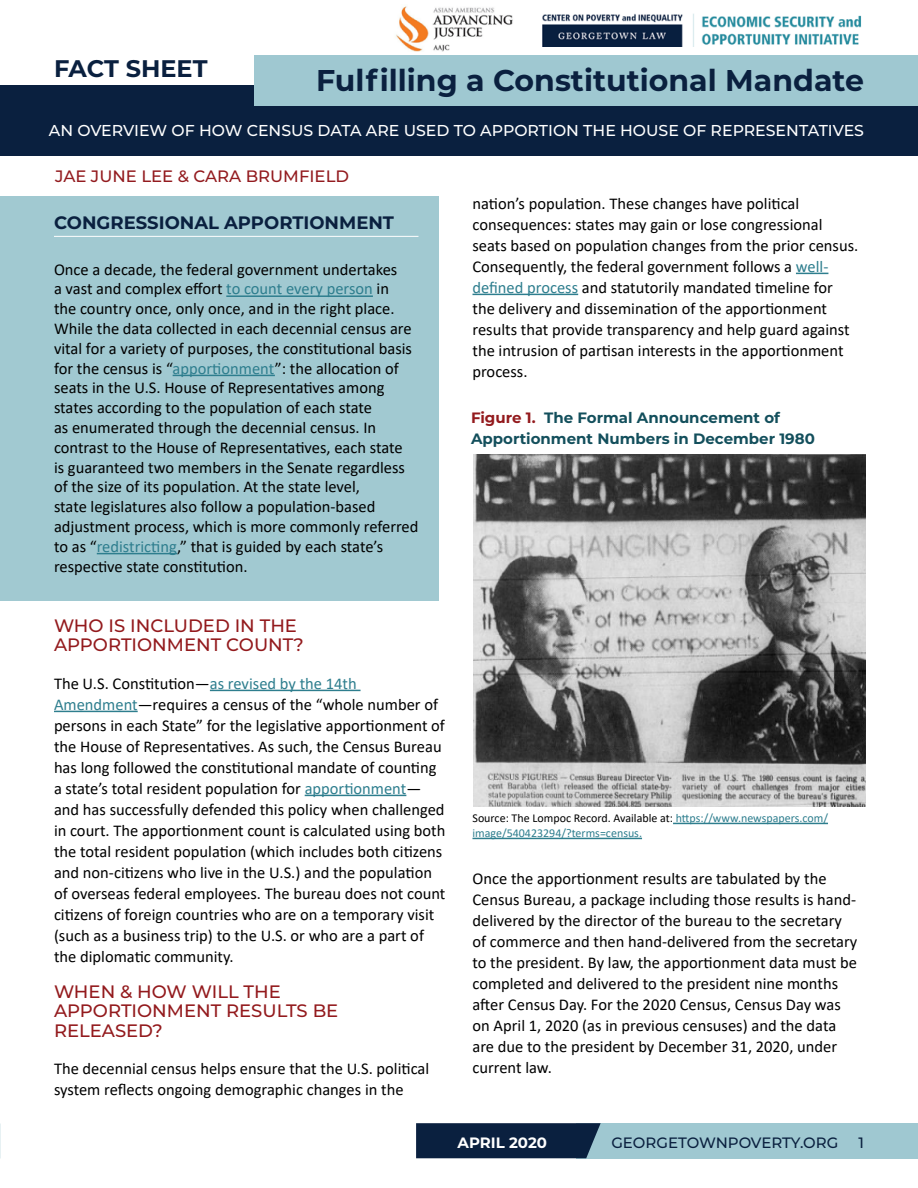
<style>
.page{position:relative;width:918px;height:1188px;background:#fff}
.page>*{position:absolute;margin:0;border:0;box-sizing:border-box;transform-origin:0 0}
.Brief_FS_Title{font:700 30px "Montserrat";color:#0a203f}
.t1{font:700 24px "Montserrat";color:#0a203f}
.Brief_FS_H2{font:500 18px/19.5px "Montserrat";color:#931a1d}
.Brief_FS_H1{font:700 18px "Montserrat";color:#0a203f}
.Brief_FS_H2-2{font:16.5px/21px "Calibri";color:#000}
.Brief_FS_H2-3{font:500 16.5px "Montserrat";color:#931b1f}
.Brief_FS_Subtitle{font:500 15.75px "Montserrat";color:#fff}
.Brief_FS_Figure_Titl{font:700 15px/21px "Montserrat";color:#134f5c}
.t2{font:500 15px "Montserrat";color:#0a203f}
.t3{font:700 15px "Montserrat";color:#fff}
.Brief_FS_H2-4{font:12px/15px "Calibri";color:#2e7e8e}
.s1{color:#2e7e8e}
.s2{color:#931a1d}
.s3{color:#000}
</style>
<div class="page">
<div style="left:576px;top:1123px;width:342px;height:35px;background:#9fc8d1"></div>
<svg style="left:416px;top:1123px;width:185px;height:35px;background:#112846"></svg>
<div style="left:0;top:86px;width:918px;height:70px;background:#0a203f"></div>
<hr style="left:210px;top:690px;width:151px;height:1px;background:#2e7e8e">
<hr style="left:54px;top:711px;width:84px;height:1px;background:#2e7e8e">
<hr style="left:305px;top:795px;width:101px;height:1px;background:#2e7e8e">
<hr style="left:796px;top:273px;width:32px;height:1px;background:#2e7e8e">
<hr style="left:472px;top:294px;width:106px;height:1px;background:#2e7e8e">
<div style="left:255px;top:56px;width:663px;height:50px;background:#9fc8d1"></div>
<div style="left:0;top:196px;width:439px;height:404px;background:#a1c9d1"></div>
<hr style="left:54px;top:236px;width:364px;height:1px;background:#fff">
<hr style="left:226px;top:295px;width:147px;height:2px;background:#2e7e8e">
<hr style="left:173px;top:375px;width:102px;height:1px;background:#2e7e8e">
<hr style="left:97px;top:553px;width:80px;height:1px;background:#2e7e8e">
<img style="left:542px;top:13px;width:320px;height:33px">
<img style="left:473px;top:455px;width:392px;height:352px">
<hr style="left:673px;top:823px;width:155px;height:1px;background:#2e7e8e">
<hr style="left:472px;top:838px;width:170px;height:1px;background:#2e7e8e">
<img style="left:396px;top:6px;width:117px;height:46px">
<p class="t1" style="left:54px;top:51px;width:155px">FACT SHEET</p>
<h1 class="Brief_FS_Title" style="left:316px;top:59px;width:549px">Fulfilling a Constitutional Mandate</h1>
<p class="Brief_FS_Subtitle" style="left:49px;top:119px;width:817px">AN OVERVIEW OF HOW CENSUS DATA ARE USED TO APPORTION THE HOUSE OF REPRESENTATIVES</p>
<h2 class="Brief_FS_H2-3" style="left:55px;top:165px;width:295px">JAE JUNE LEE &amp; CARA BRUMFIELD</h2>
<h1 class="Brief_FS_H1" style="left:54px;top:210px;width:342px">CONGRESSIONAL APPORTIONMENT</h1>
<h2 class="Brief_FS_H2-2" style="left:54px;top:259px;width:366px;line-height:19.8px">Once a decade, the federal government undertakes<br>a vast and complex effort <span class="s1">to count every person</span> in<br>the country once, only once, and in the right place.<br>While the data collected in each decennial census are vital for a variety of purposes, the constitutional basis for the census is “<span class="s1">apportionment</span>”: the allocation of seats in the U.S. House of Representatives among states according to the population of each state<br>as enumerated through the decennial census. In contrast to the House of Representatives, each state<br>is guaranteed two members in the Senate regardless of the size of its population. At the state level,<br>state legislatures also follow a population-based adjustment process, which is more commonly referred to as “<span class="s1">redistricting</span>,” that is guided by each state’s respective state constitution.</h2>
<h2 class="Brief_FS_H2-2" style="left:472px;top:192px;width:387px">nation’s population. These changes have political consequences: states may gain or lose congressional seats based on population changes from the prior census.<br>Consequently, the federal government follows a <span class="s1">well&shy;defined process</span> and statutorily mandated timeline for the delivery and dissemination of the apportionment results that provide transparency and help guard against the intrusion of partisan interests in the apportionment process.</h2>
<p class="Brief_FS_Figure_Titl" style="left:471px;top:406px;width:345px"><span class="s2">Figure 1.</span> The Formal Announcement of<br>Apportionment Numbers in December 1980</p>
<h2 class="Brief_FS_H2" style="left:54px;top:615px;width:251px">WHO IS INCLUDED IN THE<br>APPORTIONMENT COUNT?</h2>
<h2 class="Brief_FS_H2-2" style="left:54px;top:672px;width:393px">The U.S. Constitution—<span class="s1">as revised by the 14th Amendment</span>—requires a census of the “whole number of persons in each State” for the legislative apportionment of the House of Representatives. As such, the Census Bureau has long followed the constitutional mandate of counting a state’s total resident population for <span class="s1">apportionment</span>— and has successfully defended this policy when challenged in court. The apportionment count is calculated using both the total resident population (which includes both citizens and non-citizens who live in the U.S.) and the population of overseas federal employees. The bureau does not count citizens of foreign countries who are on a temporary visit (such as a business trip) to the U.S. or who are a part of the diplomatic community.</h2>
<h2 class="Brief_FS_H2" style="left:54px;top:981px;width:286px">WHEN &amp; HOW WILL THE<br>APPORTIONMENT RESULTS BE<br>RELEASED?</h2>
<h2 class="Brief_FS_H2-2" style="left:54px;top:1058px;width:377px">The decennial census helps ensure that the U.S. political system reflects ongoing demographic changes in the</h2>
<h2 class="Brief_FS_H2-4" style="left:472px;top:810px;width:357px"><span class="s3">Source: The Lompoc Record. Available at:</span> https://www.newspapers.com/ image/540423294/?terms=census.</h2>
<h2 class="Brief_FS_H2-2" style="left:472px;top:867px;width:386px">Once the apportionment results are tabulated by the Census Bureau, a package including those results is hand&shy;delivered by the director of the bureau to the secretary of commerce and then hand-delivered from the secretary to the president. By law, the apportionment data must be completed and delivered to the president nine months after Census Day. For the 2020 Census, Census Day was on April 1, 2020 (as in previous censuses) and the data are due to the president by December 31, 2020, under current law.</h2>
<p class="t3" style="left:458px;top:1132px;width:91px">APRIL 2020</p>
<p class="t2" style="left:611px;top:1132px;width:228px">GEORGETOWNPOVERTY.ORG</p>
<p class="t2" style="left:858px;top:1132px;width:7px">1</p>
</div>
